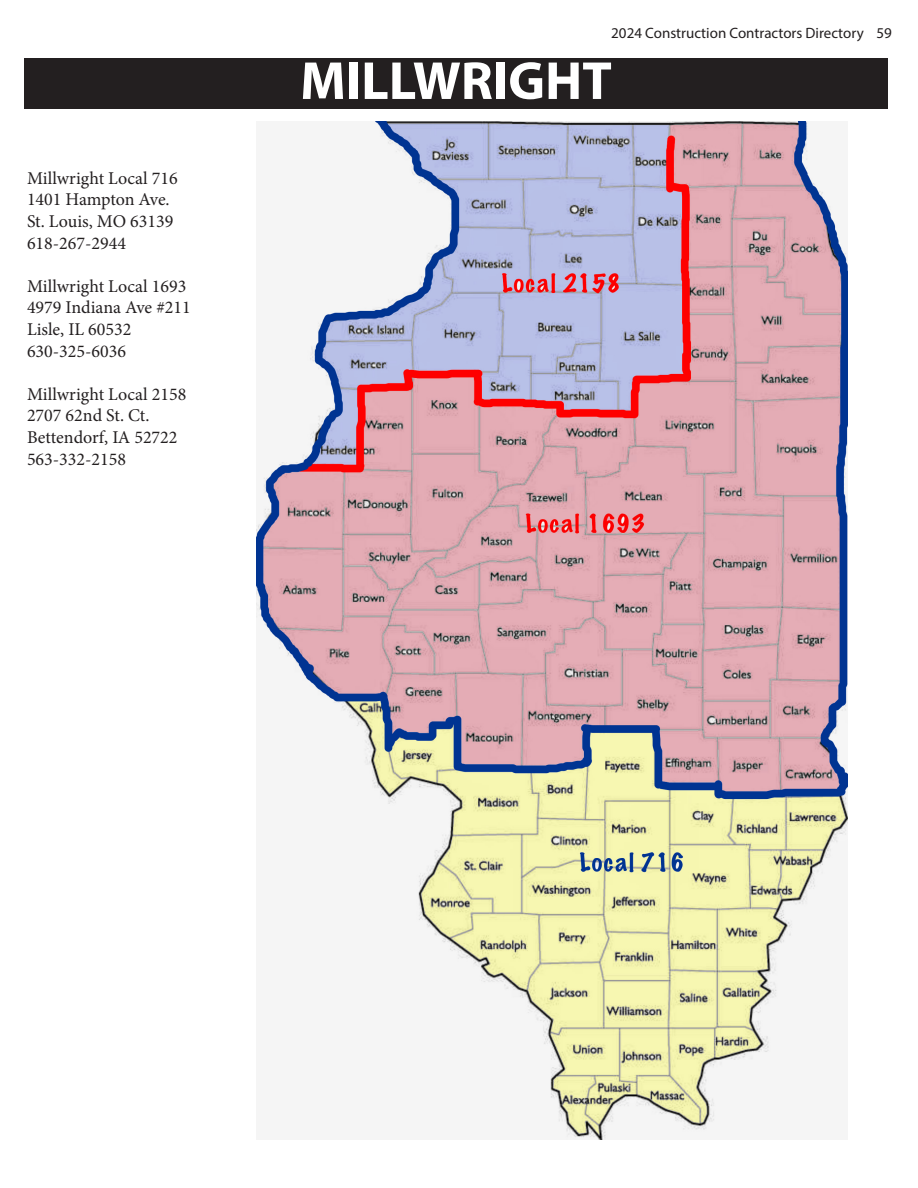
<style>
.page{position:relative;width:918px;height:1188px;background:#fff}
.page>*{position:absolute;margin:0;border:0;box-sizing:border-box;transform-origin:0 0}
.t1{font:700 54px "Myriad Pro";color:#fff}
.t2{font:18px "Minion Pro";color:#231f20}
.t3{font:15px "Myriad Pro";color:#231f20}
</style>
<div class="page">
<div style="left:24px;top:58px;width:864px;height:51px;background:#231f20"></div>
<img style="left:256px;top:122px;width:592px;height:1018px">
<p class="t2" style="left:27px;top:166px;width:152px">Millwright Local 716</p>
<p class="t2" style="left:27px;top:188px;width:144px">1401 Hampton Ave.</p>
<p class="t2" style="left:27px;top:209px;width:148px">St. Louis, MO 63139</p>
<p class="t2" style="left:27px;top:231px;width:101px">618-267-2944</p>
<p class="t2" style="left:27px;top:274px;width:161px">Millwright Local 1693</p>
<p class="t2" style="left:27px;top:296px;width:165px">4979 Indiana Ave #211</p>
<p class="t2" style="left:27px;top:317px;width:106px">Lisle, IL 60532</p>
<p class="t2" style="left:27px;top:339px;width:101px">630-325-6036</p>
<p class="t2" style="left:27px;top:382px;width:161px">Millwright Local 2158</p>
<p class="t2" style="left:27px;top:404px;width:124px">2707 62nd St. Ct.</p>
<p class="t2" style="left:27px;top:425px;width:152px">Bettendorf, IA 52722</p>
<p class="t2" style="left:27px;top:447px;width:101px">563-332-2158</p>
<p class="t3" style="left:611px;top:24px;width:282px">2024 Construction Contractors Directory 59</p>
<p class="t1" style="left:300px;top:46px;width:313px">MILLWRIGHT</p>
</div>
